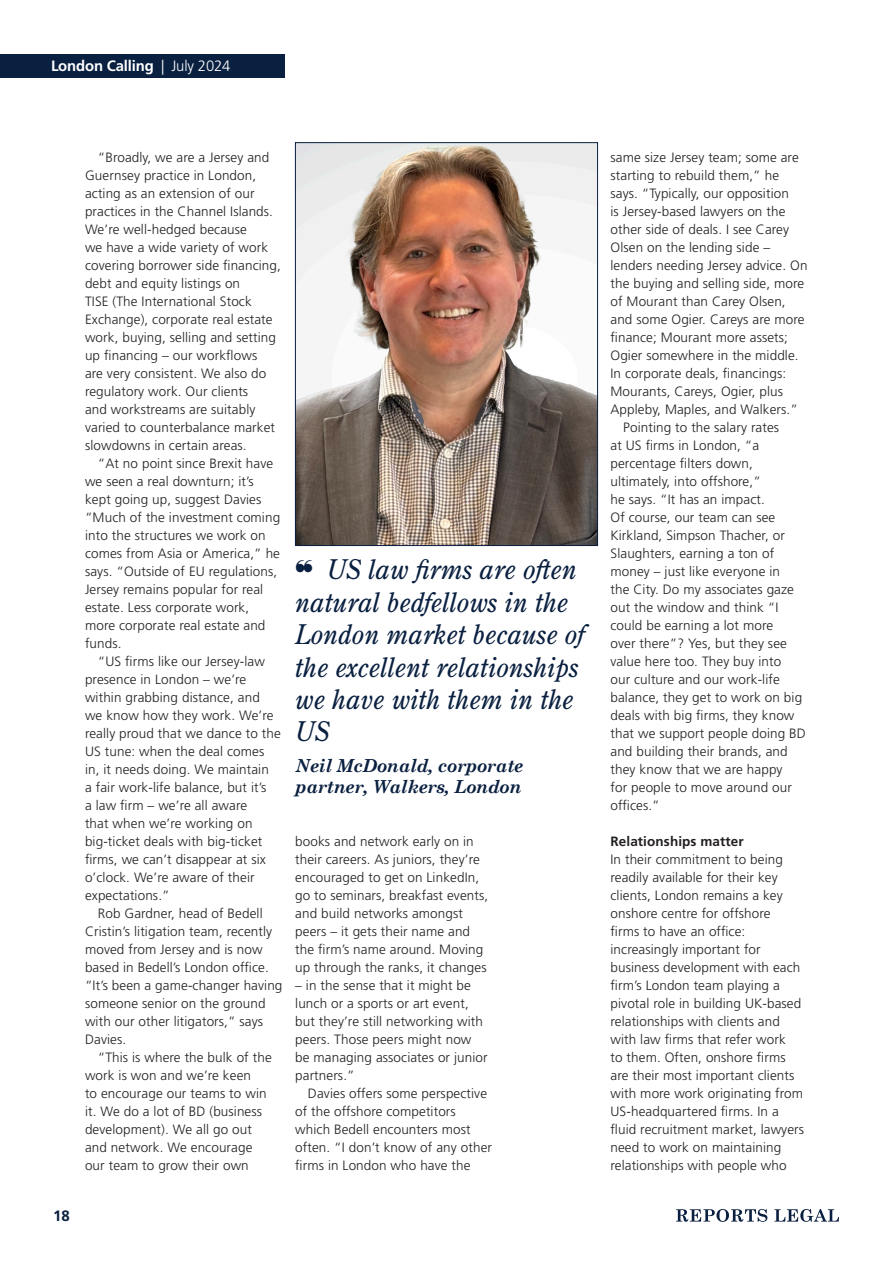
<style>
.page{position:relative;width:893px;height:1263px;background:#fff}
.page>*{position:absolute;margin:0;border:0;box-sizing:border-box;transform-origin:0 0}
.Pullquote{font:italic 27px/32.4px "Century Old Style Std";color:#0a2040}
.Pullquote-2{font:italic 700 18px/21.6px "Century Schoolbook";letter-spacing:-.02em;color:#0a2040}
.t1{font:700 15px "Frutiger LT Std";letter-spacing:-.01em;color:#fff}
.t2{font:700 15px "Frutiger LT Std";color:#0a2040}
.Par_no_indent{font:300 13.5px/18px "Frutiger LT Std";letter-spacing:.01em;color:#231f20}
.Crosshead{font:700 13.5px "Frutiger LT Std";letter-spacing:.01em;color:#231f20}
.s1{font-weight:300}
</style>
<div class="page">
<div style="left:0;top:54px;width:285px;height:23px;background:#0a2040"></div>
<svg style="left:676px;top:1209px;width:91px;height:13px"></svg>
<svg style="left:774px;top:1209px;width:65px;height:13px"></svg>
<img style="left:297px;top:144px;width:299px;height:400px">
<div style="left:295px;top:142px;width:303px;height:404px;border:1px solid #0a2040"></div>
<p class="t1" style="left:51px;top:57px;width:181px">London Calling <span class="s1">| July 2024</span></p>
<p class="t2" style="left:53px;top:1207px;width:18px">18</p>
<p class="Par_no_indent" style="left:85px;top:149px;width:197px;text-indent:13px">“Broadly, we are a Jersey and<br>Guernsey practice in London, acting as an extension of our practices in the Channel Islands.<br>We’re well-hedged because<br>we have a wide variety of work covering borrower side financing, debt and equity listings on<br>TISE (The International Stock<br>Exchange), corporate real estate work, buying, selling and setting up financing – our workflows<br>are very consistent. We also do regulatory work. Our clients<br>and workstreams are suitably varied to counterbalance market slowdowns in certain areas.</p>
<p class="Par_no_indent" style="left:85px;top:455px;width:197px;text-indent:13px">“At no point since Brexit have we seen a real downturn; it’s kept going up, suggest Davies “Much of the investment coming into the structures we work on comes from Asia or America,” he says. “Outside of EU regulations,<br>Jersey remains popular for real estate. Less corporate work, more corporate real estate and funds.</p>
<p class="Par_no_indent" style="left:85px;top:653px;width:197px;text-indent:13px">“US firms like our Jersey-law presence in London – we’re within grabbing distance, and<br>we know how they work. We’re really proud that we dance to the<br>US tune: when the deal comes in, it needs doing. We maintain<br>a fair work-life balance, but it’s<br>a law firm – we’re all aware<br>that when we’re working on big-ticket deals with big-ticket firms, we can’t disappear at six o’clock. We’re aware of their expectations.”</p>
<p class="Par_no_indent" style="left:85px;top:905px;width:199px;text-indent:13px">Rob Gardner, head of Bedell<br>Cristin’s litigation team, recently moved from Jersey and is now based in Bedell’s London office. “It’s been a game-changer having someone senior on the ground with our other litigators,” says<br>Davies.</p>
<p class="Par_no_indent" style="left:85px;top:1049px;width:188px;text-indent:13px">“This is where the bulk of the work is won and we’re keen<br>to encourage our teams to win it. We do a lot of BD (business development). We all go out and network. We encourage our team to grow their own</p>
<p class="Pullquote" style="left:295px;top:553px;width:290px">❝ US law firms are often natural bedfellows in the<br>London market because of the excellent relationships we have with them in the<br>US</p>
<p class="Pullquote-2" style="left:295px;top:754px;width:230px">Neil McDonald, corporate partner, Walkers, London</p>
<p class="Par_no_indent" style="left:295px;top:833px;width:194px">books and network early on in their careers. As juniors, they’re encouraged to get on LinkedIn, go to seminars, breakfast events, and build networks amongst peers – it gets their name and the firm’s name around. Moving up through the ranks, it changes</p>
<p class="Par_no_indent" style="left:295px;top:977px;width:194px">– in the sense that it might be lunch or a sports or art event, but they’re still networking with peers. Those peers might now be managing associates or junior partners.”</p>
<p class="Par_no_indent" style="left:295px;top:1085px;width:198px;text-indent:13px">Davies offers some perspective of the offshore competitors which Bedell encounters most often. “I don’t know of any other firms in London who have the</p>
<p class="Par_no_indent" style="left:610px;top:149px;width:198px">same size Jersey team; some are starting to rebuild them,” he says. “Typically, our opposition<br>is Jersey-based lawyers on the other side of deals. I see Carey<br>Olsen on the lending side – lenders needing Jersey advice. On the buying and selling side, more of Mourant than Carey Olsen, and some Ogier. Careys are more finance; Mourant more assets;<br>Ogier somewhere in the middle.<br>In corporate deals, financings:<br>Mourants, Careys, Ogier, plus<br>Appleby, Maples, and Walkers.”</p>
<p class="Par_no_indent" style="left:610px;top:419px;width:197px;text-indent:13px">Pointing to the salary rates<br>at US firms in London, “a percentage filters down, ultimately, into offshore,”<br>he says. “It has an impact.<br>Of course, our team can see<br>Kirkland, Simpson Thacher, or<br>Slaughters, earning a ton of money – just like everyone in<br>the City. Do my associates gaze out the window and think “I could be earning a lot more<br>over there”? Yes, but they see value here too. They buy into<br>our culture and our work-life balance, they get to work on big deals with big firms, they know that we support people doing BD and building their brands, and they know that we are happy<br>for people to move around our offices.”</p>
<p class="Crosshead" style="left:610px;top:833px;width:135px">Relationships matter</p>
<p class="Par_no_indent" style="left:610px;top:851px;width:195px">In their commitment to being readily available for their key clients, London remains a key onshore centre for offshore<br>firms to have an office: increasingly important for business development with each firm’s London team playing a pivotal role in building UK-based relationships with clients and with law firms that refer work<br>to them. Often, onshore firms are their most important clients with more work originating from<br>US-headquartered firms. In a fluid recruitment market, lawyers need to work on maintaining relationships with people who</p>
</div>
